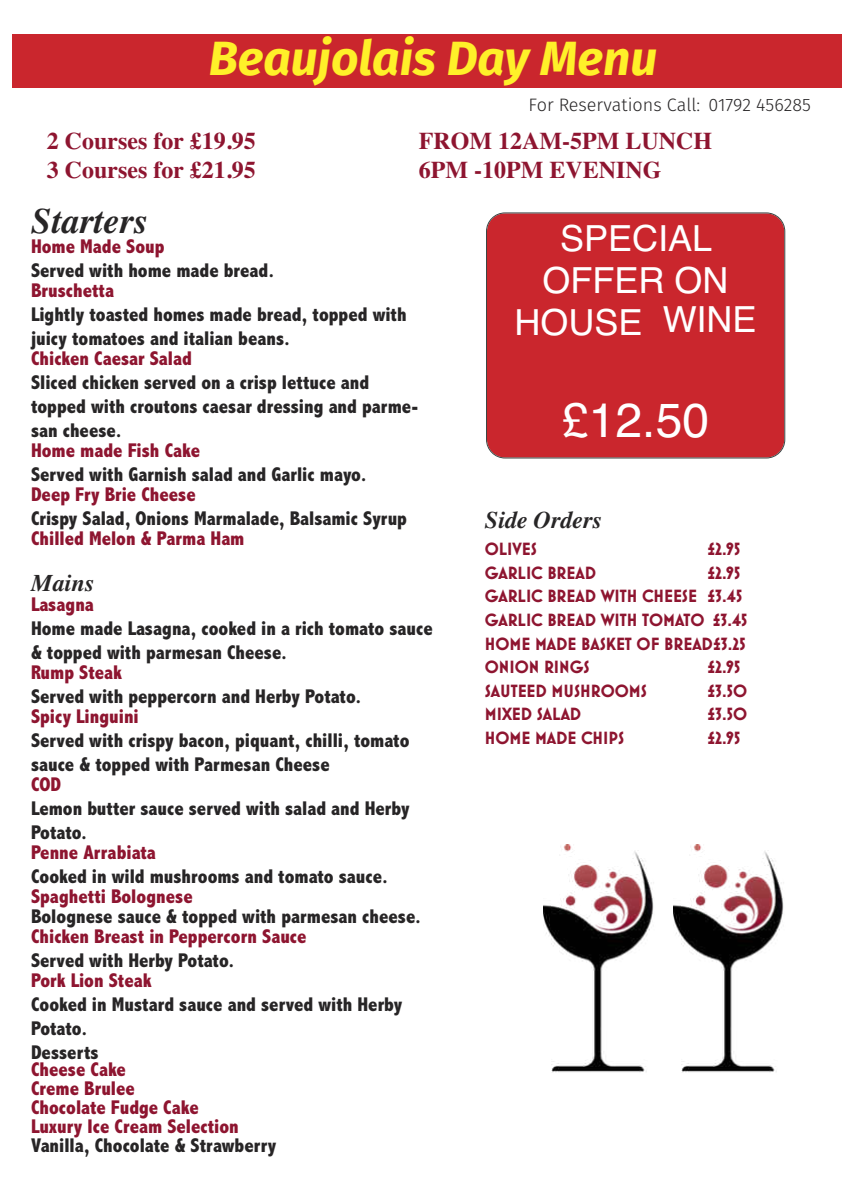
<style>
.page{position:relative;width:842px;height:1191px;background:#fff}
.page>*{position:absolute;margin:0;border:0;box-sizing:border-box;transform-origin:0 0}
.t1{font:italic 700 48px "Fira Sans";color:#fff029}
.t2{font:48px "Helvetica";color:#fff}
.t3{font:36px/42.2px "Helvetica";color:#fff;text-align:center}
.t4{font:italic 700 36px "Times";color:#272526}
.t5{font:700 24px "Times";color:#8e1530}
.t6{font:italic 700 24px "Times";color:#272526}
.t7{font:800 condensed 20px/24px "Abadi";color:#272526}
.t8{font:800 condensed 20px/19px "Abadi";color:#8e1530}
.t9{font:700 18px/23.6px "Mostra One";color:#8e1530}
.t10{font:300 18px "Fira Sans";color:#272526}
</style>
<div class="page">
<div style="left:12px;top:34px;width:830px;height:54px;background:#ca262d"></div>
<div style="left:486px;top:212px;width:299px;height:246px;background:#ca262d"></div>
<img style="left:543px;top:844px;width:111px;height:229px">
<img style="left:673px;top:844px;width:111px;height:229px">
<h1 class="t1" style="left:209px;top:24px;width:450px">Beaujolais Day Menu</h1>
<p class="t10" style="left:528px;top:92px;width:284px">For Reservations Call: 01792 456285</p>
<p class="t5" style="left:47px;top:126px;width:210px">2 Courses for £19.95</p>
<p class="t5" style="left:419px;top:126px;width:295px">FROM 12AM-5PM LUNCH</p>
<p class="t5" style="left:47px;top:155px;width:210px">3 Courses for £21.95</p>
<p class="t5" style="left:419px;top:155px;width:244px">6PM -10PM EVENING</p>
<h2 class="t4" style="left:31px;top:199px;width:118px">Starters</h2>
<p class="t8" style="left:31px;top:237px;width:135px">Home Made Soup</p>
<p class="t7" style="left:31px;top:258px;width:245px">Served with home made bread.</p>
<p class="t8" style="left:31px;top:281px;width:84px">Bruschetta</p>
<p class="t7" style="left:31px;top:302px;width:377px">Lightly toasted homes made bread, topped with juicy tomatoes and italian beans.</p>
<p class="t8" style="left:31px;top:349px;width:162px">Chicken Caesar Salad</p>
<p class="t7" style="left:31px;top:370px;width:389px">Sliced chicken served on a crisp lettuce and topped with croutons caesar dressing and parme&shy;san cheese.</p>
<p class="t8" style="left:31px;top:441px;width:171px">Home made Fish Cake</p>
<p class="t7" style="left:31px;top:462px;width:337px">Served with Garnish salad and Garlic mayo.</p>
<p class="t8" style="left:31px;top:485px;width:166px">Deep Fry Brie Cheese</p>
<p class="t7" style="left:31px;top:506px;width:378px">Crispy Salad, Onions Marmalade, Balsamic Syrup</p>
<p class="t8" style="left:31px;top:529px;width:215px">Chilled Melon &amp; Parma Ham</p>
<p class="t6" style="left:31px;top:568px;width:64px">Mains</p>
<p class="t8" style="left:31px;top:594px;width:64px">Lasagna</p>
<p class="t7" style="left:31px;top:615px;width:403px">Home made Lasagna, cooked in a rich tomato sauce &amp; topped with parmesan Cheese.</p>
<p class="t8" style="left:31px;top:662px;width:93px">Rump Steak</p>
<p class="t7" style="left:31px;top:683px;width:332px">Served with peppercorn and Herby Potato.</p>
<p class="t8" style="left:31px;top:706px;width:109px">Spicy Linguini</p>
<p class="t7" style="left:31px;top:727px;width:380px">Served with crispy bacon, piquant, chilli, tomato sauce &amp; topped with Parmesan Cheese</p>
<p class="t8" style="left:31px;top:774px;width:32px">COD</p>
<p class="t7" style="left:31px;top:795px;width:380px">Lemon butter sauce served with salad and Herby<br>Potato.</p>
<p class="t8" style="left:31px;top:842px;width:126px">Penne Arrabiata</p>
<p class="t7" style="left:31px;top:863px;width:358px">Cooked in wild mushrooms and tomato sauce.</p>
<p class="t8" style="left:31px;top:886px;width:163px">Spaghetti Bolognese</p>
<p class="t7" style="left:31px;top:903px;width:392px">Bolognese sauce &amp; topped with parmesan cheese.</p>
<p class="t8" style="left:31px;top:926px;width:277px">Chicken Breast in Peppercorn Sauce</p>
<p class="t7" style="left:31px;top:947px;width:205px">Served with Herby Potato.</p>
<p class="t8" style="left:31px;top:970px;width:122px">Pork Lion Steak</p>
<p class="t7" style="left:31px;top:991px;width:373px">Cooked in Mustard sauce and served with Herby<br>Potato.<br>Desserts</p>
<p class="t8" style="left:31px;top:1059px;width:209px">Cheese Cake<br>Creme Brulee<br>Chocolate Fudge Cake<br>Luxury Ice Cream Selection</p>
<p class="t7" style="left:31px;top:1132px;width:247px">Vanilla, Chocolate &amp; Strawberry</p>
<h2 class="t3" style="left:515px;top:217px;width:244px">SPECIAL<br>OFFER ON<br>HOUSE WINE</h2>
<h1 class="t2" style="left:562px;top:392px;width:148px">£12.50</h1>
<p class="t6" style="left:485px;top:506px;width:118px">Side Orders</p>
<p class="t9" style="left:485px;top:537px;width:54px">OLIVES</p>
<p class="t9" style="left:707px;top:537px;width:34px">£2.95</p>
<p class="t9" style="left:485px;top:560px;width:113px">GARLIC BREAD</p>
<p class="t9" style="left:485px;top:560px;width:264px;text-indent:223px">£2.95<br>GARLIC BREAD WITH CHEESE £3.45<br>GARLIC BREAD WITH TOMATO £3.45<br>HOME MADE BASKET OF BREAD£3.25<br>ONION RINGS</p>
<p class="t9" style="left:707px;top:655px;width:34px">£2.95</p>
<p class="t9" style="left:485px;top:678px;width:164px">SAUTEED MUSHROOMS</p>
<p class="t9" style="left:707px;top:678px;width:41px">£3.50</p>
<p class="t9" style="left:485px;top:702px;width:98px">MIXED SALAD</p>
<p class="t9" style="left:707px;top:702px;width:41px">£3.50</p>
<p class="t9" style="left:485px;top:725px;width:141px">HOME MADE CHIPS</p>
<p class="t9" style="left:707px;top:725px;width:34px">£2.95</p>
</div>
